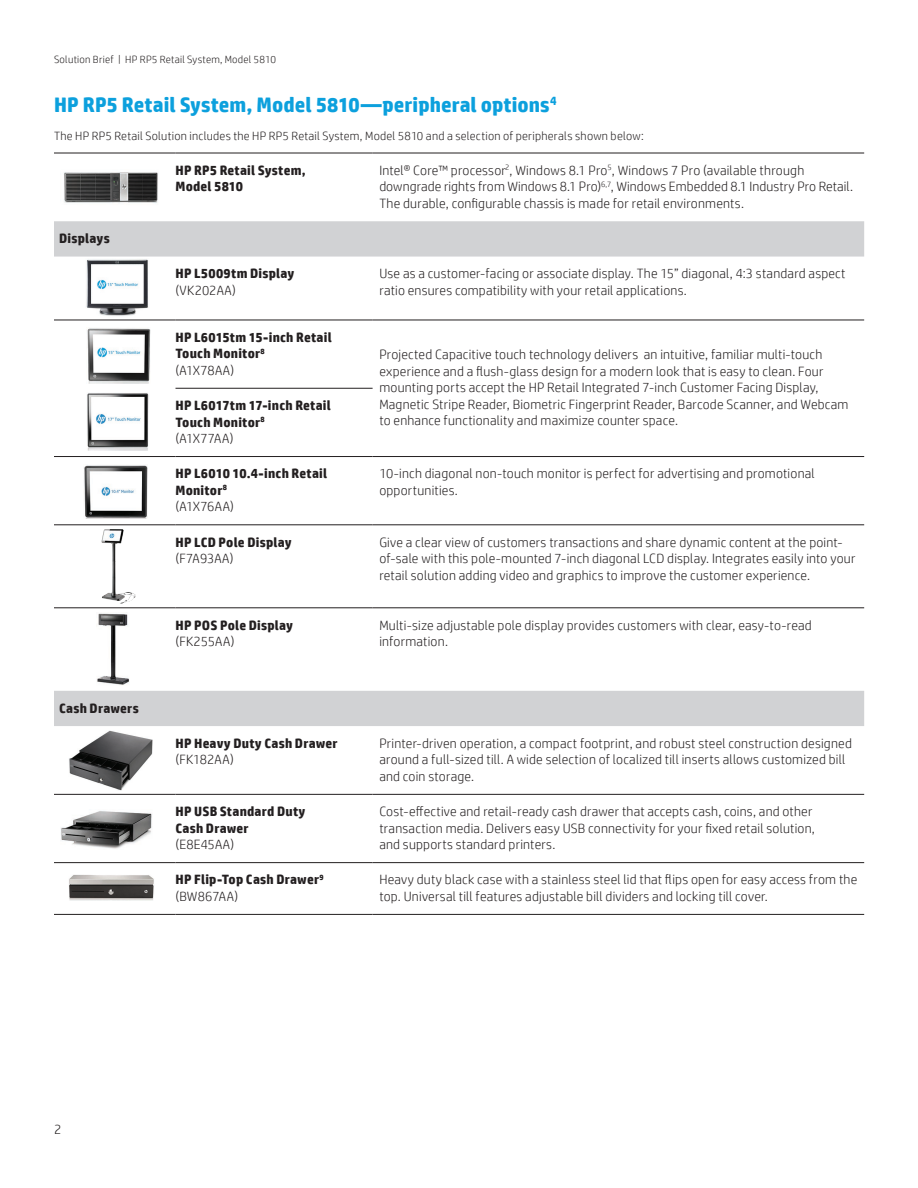
<style>
.page{position:relative;width:918px;height:1188px;background:#fff}
.page>*{position:absolute;margin:0;border:0;box-sizing:border-box;transform-origin:0 0}
.t1{font:700 21px "HP Simplified";color:#0ca0dd}
.t2{font:300 13.5px/16.5px "HP Simplified";letter-spacing:.015em;color:#231f20}
.t3{font:700 13.5px/16.5px "HP Simplified";letter-spacing:.015em;color:#231f20}
.t4{font:300 12px "HP Simplified";letter-spacing:.02em;color:#231f20}
.t5{font:300 10.5px "HP Simplified";letter-spacing:.025em;color:#231f20}
.s1{font-weight:300}
</style>
<div class="page">
<svg style="left:54px;top:221px;width:810px;height:505px"></svg>
<hr style="left:54px;top:153px;width:122px;height:1px;background:#231f20">
<hr style="left:176px;top:153px;width:197px;height:1px;background:#231f20">
<hr style="left:373px;top:153px;width:491px;height:1px;background:#231f20">
<hr style="left:54px;top:320px;width:122px;height:1px;background:#231f20">
<hr style="left:176px;top:320px;width:197px;height:1px;background:#231f20">
<hr style="left:373px;top:320px;width:491px;height:1px;background:#231f20">
<hr style="left:176px;top:388px;width:197px;height:1px;background:#231f20">
<hr style="left:54px;top:456px;width:122px;height:1px;background:#231f20">
<hr style="left:176px;top:456px;width:197px;height:1px;background:#231f20">
<hr style="left:373px;top:456px;width:491px;height:1px;background:#231f20">
<hr style="left:54px;top:525px;width:122px;height:1px;background:#231f20">
<hr style="left:176px;top:525px;width:197px;height:1px;background:#231f20">
<hr style="left:373px;top:525px;width:491px;height:1px;background:#231f20">
<hr style="left:54px;top:608px;width:122px;height:1px;background:#231f20">
<hr style="left:54px;top:794px;width:122px;height:1px;background:#231f20">
<hr style="left:176px;top:794px;width:197px;height:1px;background:#231f20">
<hr style="left:373px;top:794px;width:491px;height:1px;background:#231f20">
<hr style="left:54px;top:862px;width:122px;height:1px;background:#231f20">
<hr style="left:176px;top:862px;width:197px;height:1px;background:#231f20">
<hr style="left:373px;top:862px;width:491px;height:1px;background:#231f20">
<hr style="left:54px;top:914px;width:122px;height:1px;background:#231f20">
<hr style="left:176px;top:914px;width:197px;height:1px;background:#231f20">
<hr style="left:373px;top:914px;width:491px;height:1px;background:#231f20">
<hr style="left:176px;top:608px;width:197px;height:1px;background:#231f20">
<hr style="left:373px;top:608px;width:491px;height:1px;background:#231f20">
<img style="left:86px;top:327px;width:65px;height:57px">
<img style="left:87px;top:393px;width:63px;height:57px">
<img style="left:83px;top:465px;width:65px;height:53px">
<img style="left:102px;top:529px;width:34px;height:75px">
<img style="left:96px;top:612px;width:34px;height:74px">
<img style="left:69px;top:730px;width:83px;height:60px">
<img style="left:61px;top:811px;width:91px;height:38px">
<img style="left:69px;top:875px;width:85px;height:26px">
<img style="left:85px;top:258px;width:64px;height:59px">
<img style="left:64px;top:172px;width:94px;height:31px">
<p class="t5" style="left:54px;top:53px;width:224px">Solution Brief | HP RP5 Retail System, Model 5810</p>
<h1 class="t1" style="left:54px;top:92px;width:504px">HP RP5 Retail System, Model 5810—peripheral options<sup>4</sup></h1>
<p class="t4" style="left:54px;top:130px;width:591px">The HP RP5 Retail Solution includes the HP RP5 Retail System, Model 5810 and a selection of peripherals shown below:</p>
<p class="t3" style="left:59px;top:230px;width:52px">Displays</p>
<p class="t3" style="left:59px;top:699px;width:81px">Cash Drawers</p>
<p class="t3" style="left:176px;top:162px;width:132px">HP RP5 Retail System,<br>Model 5810</p>
<p class="t2" style="left:379px;top:162px;width:475px">Intel® Core™ processor<sup>2</sup>, Windows 8.1 Pro<sup>5</sup>, Windows 7 Pro (available through downgrade rights from Windows 8.1 Pro)<sup>6,7</sup>, Windows Embedded 8.1 Industry Pro Retail.<br>The durable, configurable chassis is made for retail environments.</p>
<p class="t3" style="left:176px;top:265px;width:121px">HP L5009tm Display</p>
<p class="t2" style="left:176px;top:282px;width:62px">(VK202AA)</p>
<p class="t2" style="left:379px;top:265px;width:468px">Use as a customer-facing or associate display. The 15” diagonal, 4:3 standard aspect ratio ensures compatibility with your retail applications.</p>
<p class="t3" style="left:176px;top:329px;width:158px">HP L6015tm 15-inch Retail<br>Touch Monitor<sup>8<br></sup><span class="s1">(A1X78AA)</span></p>
<p class="t2" style="left:379px;top:346px;width:471px">Projected Capacitive touch technology delivers an intuitive, familiar multi-touch experience and a flush-glass design for a modern look that is easy to clean. Four mounting ports accept the HP Retail Integrated 7-inch Customer Facing Display, Magnetic Stripe Reader, Biometric Fingerprint Reader, Barcode Scanner, and Webcam to enhance functionality and maximize counter space.</p>
<p class="t3" style="left:176px;top:397px;width:157px">HP L6017tm 17-inch Retail<br>Touch Monitor<sup>8<br></sup><span class="s1">(A1X77AA)</span></p>
<p class="t3" style="left:176px;top:465px;width:153px">HP L6010 10.4-inch Retail<br>Monitor<sup>8<br></sup><span class="s1">(A1X76AA)</span></p>
<p class="t2" style="left:379px;top:465px;width:437px">10-inch diagonal non-touch monitor is perfect for advertising and promotional opportunities.</p>
<p class="t3" style="left:176px;top:533px;width:118px">HP LCD Pole Display</p>
<p class="t2" style="left:176px;top:550px;width:60px">(F7A93AA)</p>
<p class="t2" style="left:379px;top:533px;width:478px">Give a clear view of customers transactions and share dynamic content at the point&shy;of-sale with this pole-mounted 7-inch diagonal LCD display. Integrates easily into your retail solution adding video and graphics to improve the customer experience.</p>
<p class="t3" style="left:176px;top:616px;width:119px">HP POS Pole Display</p>
<p class="t2" style="left:176px;top:633px;width:60px">(FK255AA)</p>
<p class="t3" style="left:176px;top:735px;width:164px">HP Heavy Duty Cash Drawer</p>
<p class="t2" style="left:176px;top:751px;width:60px">(FK182AA)</p>
<p class="t3" style="left:176px;top:803px;width:132px">HP USB Standard Duty<br>Cash Drawer</p>
<p class="t2" style="left:176px;top:836px;width:60px">(E8E45AA)</p>
<p class="t2" style="left:379px;top:616px;width:434px">Multi-size adjustable pole display provides customers with clear, easy-to-read information.</p>
<p class="t2" style="left:379px;top:735px;width:474px">Printer-driven operation, a compact footprint, and robust steel construction designed around a full-sized till. A wide selection of localized till inserts allows customized bill and coin storage.</p>
<p class="t2" style="left:379px;top:803px;width:437px">Cost-effective and retail-ready cash drawer that accepts cash, coins, and other transaction media. Delivers easy USB connectivity for your fixed retail solution, and supports standard printers.</p>
<p class="t3" style="left:176px;top:871px;width:150px">HP Flip-Top Cash Drawer<sup>9 </sup><span class="s1">(BW867AA)</span></p>
<p class="t2" style="left:379px;top:871px;width:479px">Heavy duty black case with a stainless steel lid that flips open for easy access from the top. Universal till features adjustable bill dividers and locking till cover.</p>
<p class="t2" style="left:54px;top:1121px;width:9px">2</p>
</div>
